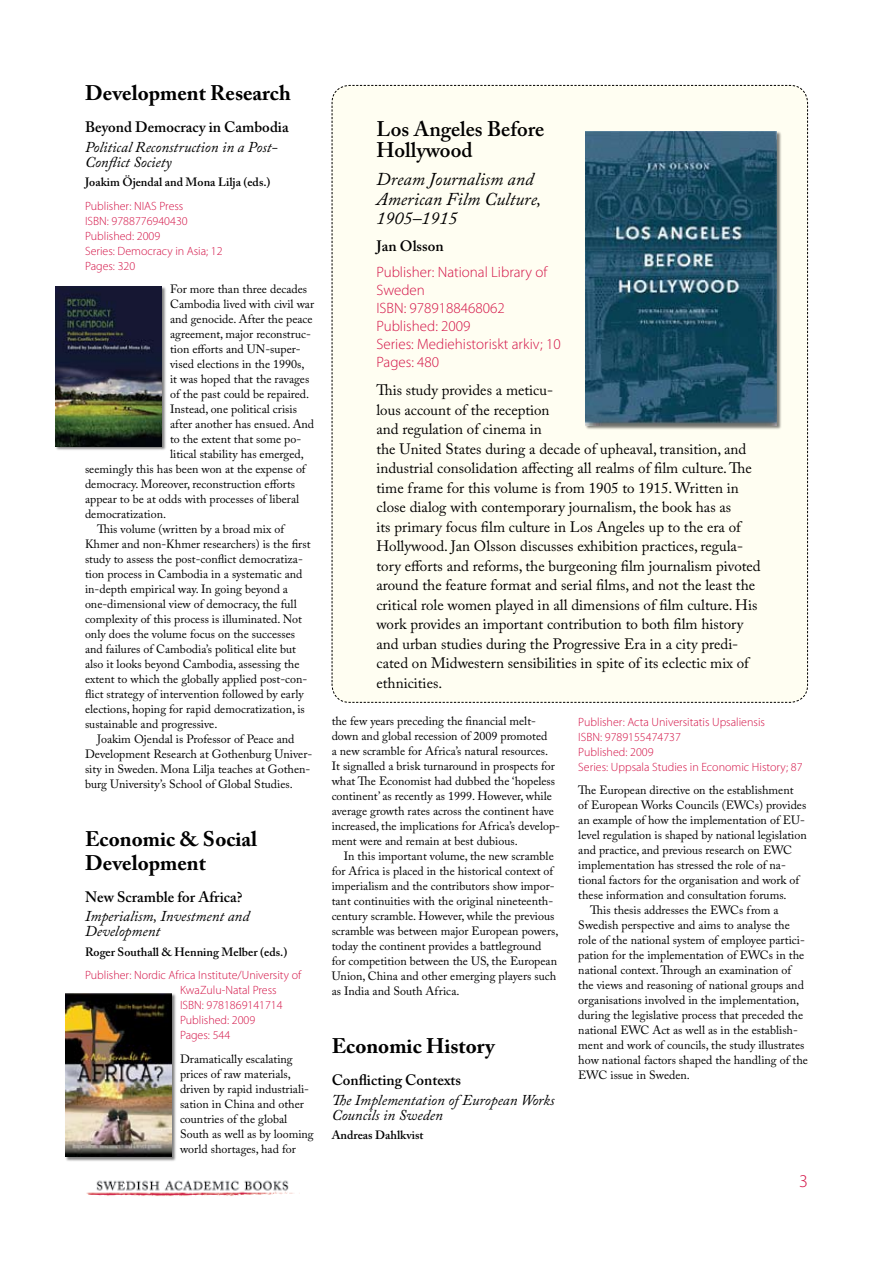
<style>
.page{position:relative;width:893px;height:1263px;background:#fff}
.page>*{position:absolute;margin:0;border:0;box-sizing:border-box;transform-origin:0 0}
.t1{font:700 21px/24px "Adobe Caslon Pro";color:#000}
.t2{font:600 21px/21px "Adobe Caslon Pro";color:#000}
.t3{font:italic 18px/19.5px "Adobe Caslon Pro";color:#000}
.t4{font:15px/19.5px "Adobe Caslon Pro";color:#000}
.t5{font:italic 15px/15px "Adobe Caslon Pro";color:#000}
.t6{font:300 15px/18px "Myriad Pro";color:#d31145}
.t7{font:600 15px "Adobe Caslon Pro";color:#000}
.t8{font:12px/15px "Adobe Caslon Pro";color:#000}
.t9{font:300 12px/15px "Myriad Pro";color:#d31145}
.t10{font:600 12px "Adobe Caslon Pro";color:#000}
</style>
<div class="page">
<img style="left:86px;top:1180px;width:214px;height:16px">
<div style="left:331px;top:85px;width:477px;height:618px;background:#fffef2"></div>
<div style="left:584px;top:130px;width:198px;height:301px;background:#000;opacity:.5"></div>
<img style="left:585px;top:131px;width:192px;height:294px">
<div style="left:54px;top:286px;width:113px;height:166px;background:#000;opacity:.5"></div>
<img style="left:55px;top:287px;width:107px;height:159px">
<div style="left:64px;top:992px;width:113px;height:170px;background:#000;opacity:.5"></div>
<img style="left:65px;top:993px;width:106px;height:164px">
<h1 class="t1" style="left:85px;top:81px;width:207px">Development Research</h1>
<p class="t7" style="left:85px;top:119px;width:205px">Beyond Democracy in Cambodia</p>
<p class="t5" style="left:85px;top:139px;width:194px">Political Reconstruction in a Post-<br>Conflict Society</p>
<p class="t10" style="left:85px;top:175px;width:187px">Joakim Öjendal and Mona Lilja (eds.)</p>
<p class="t9" style="left:85px;top:198px;width:139px">Publisher: NIAS Press<br>ISBN: 9788776940430<br>Published: 2009<br>Series: Democracy in Asia; 1 2<br>Pages: 320</p>
<p class="t8" style="left:170px;top:281px;width:139px">For more than three decades</p>
<p class="t8" style="left:170px;top:296px;width:146px">Cambodia lived with civil war</p>
<p class="t8" style="left:170px;top:311px;width:144px">and genocide. After the peace</p>
<p class="t8" style="left:170px;top:326px;width:142px">agreement, major reconstruc-</p>
<p class="t8" style="left:170px;top:341px;width:132px">tion efforts and UN-super-</p>
<p class="t8" style="left:170px;top:356px;width:136px">vised elections in the 1990s,</p>
<p class="t8" style="left:170px;top:371px;width:141px">it was hoped that the ravages</p>
<p class="t8" style="left:170px;top:386px;width:141px">of the past could be repaired.</p>
<p class="t8" style="left:170px;top:401px;width:128px">Instead, one political crisis</p>
<p class="t8" style="left:170px;top:416px;width:146px">after another has ensued. And</p>
<p class="t8" style="left:170px;top:431px;width:133px">to the extent that some po-</p>
<p class="t8" style="left:170px;top:446px;width:135px">litical stability has emerged,</p>
<p class="t8" style="left:85px;top:461px;width:224px">seemingly this has been won at the expense of</p>
<p class="t8" style="left:85px;top:476px;width:212px">democracy. Moreover, reconstruction efforts</p>
<p class="t8" style="left:85px;top:491px;width:216px">appear to be at odds with processes of liberal</p>
<p class="t8" style="left:85px;top:506px;width:83px">democratization.</p>
<p class="t8" style="left:97px;top:521px;width:190px">This volume (written by a broad mix of</p>
<p class="t8" style="left:85px;top:536px;width:227px">Khmer and non-Khmer researchers) is the first</p>
<p class="t8" style="left:85px;top:551px;width:219px">study to assess the post-conflict democratiza-</p>
<p class="t8" style="left:85px;top:566px;width:219px">tion process in Cambodia in a systematic and</p>
<p class="t8" style="left:85px;top:581px;width:205px">in-depth empirical way. In going beyond a</p>
<p class="t8" style="left:85px;top:596px;width:213px">one-dimensional view of democracy, the full</p>
<p class="t8" style="left:85px;top:611px;width:219px">complexity of this process is illuminated. Not</p>
<p class="t8" style="left:85px;top:626px;width:212px">only does the volume focus on the successes</p>
<p class="t8" style="left:85px;top:641px;width:213px">and failures of Cambodia’s political elite but</p>
<p class="t8" style="left:85px;top:656px;width:216px">also it looks beyond Cambodia, assessing the</p>
<p class="t8" style="left:85px;top:671px;width:224px">extent to which the globally applied post-con-</p>
<p class="t8" style="left:85px;top:686px;width:220px">flict strategy of intervention followed by early</p>
<p class="t8" style="left:85px;top:701px;width:221px">elections, hoping for rapid democratization, is</p>
<p class="t8" style="left:85px;top:716px;width:134px">sustainable and progressive.</p>
<p class="t8" style="left:97px;top:731px;width:199px">Joakim Ojendal is Professor of Peace and</p>
<p class="t8" style="left:85px;top:746px;width:229px">Development Research at Gothenburg Univer-</p>
<p class="t8" style="left:85px;top:761px;width:227px">sity in Sweden. Mona Lilja teaches at Gothen-</p>
<p class="t8" style="left:85px;top:776px;width:209px">burg University’s School of Global Studies.</p>
<h1 class="t1" style="left:85px;top:827px;width:174px">Economic &amp; Social<br>Development</h1>
<p class="t7" style="left:85px;top:888px;width:159px">New Scramble for Africa?</p>
<p class="t5" style="left:85px;top:909px;width:166px">Imperialism, Investment and<br>Development</p>
<p class="t10" style="left:85px;top:944px;width:204px">Roger Southall &amp; Henning Melber (eds.)</p>
<p class="t9" style="left:180px;top:967px;width:123px;text-indent:-95px">Publisher: Nordic Africa Institute/University of<br>KwaZulu-Natal Press<br>ISBN: 9781 8691 41 71 4<br>Published: 2009<br>Pages: 544</p>
<p class="t8" style="left:180px;top:1051px;width:135px">Dramatically escalating prices of raw materials, driven by rapid industriali&shy;sation in China and other countries of the global<br>South as well as by looming world shortages, had for</p>
<h1 class="t2" style="left:376px;top:119px;width:169px">Los Angeles Before<br>Hollywood</h1>
<h2 class="t3" style="left:376px;top:169px;width:167px">Dream Journalism and<br>American Film Culture,<br>1905–1915</h2>
<p class="t7" style="left:376px;top:237px;width:69px">Jan Olsson</p>
<p class="t6" style="left:376px;top:263px;width:186px">Publisher: National Library of<br>Sweden<br>ISBN: 97891 88468062<br>Published: 2009<br>Series: Mediehistoriskt arkiv; 1 0<br>Pages: 480</p>
<p class="t4" style="left:376px;top:380px;width:386px">This study provides a meticu-<br>lous account of the reception<br>and regulation of cinema in<br>the United States during a decade of upheaval, transition, and industrial consolidation affecting all realms of film culture. The time frame for this volume is from 1905 to 1915. Written in close dialog with contemporary journalism, the book has as<br>its primary focus film culture in Los Angeles up to the era of Hollywood. Jan Olsson discusses exhibition practices, regula&shy;tory efforts and reforms, the burgeoning film journalism pivoted around the feature format and serial films, and not the least the critical role women played in all dimensions of film culture. His work provides an important contribution to both film history and urban studies during the Progressive Era in a city predi&shy;cated on Midwestern sensibilities in spite of its eclectic mix of ethnicities.</p>
<p class="t8" style="left:332px;top:714px;width:230px">the few years preceding the financial melt&shy;down and global recession of 2009 promoted<br>a new scramble for Africa’s natural resources.<br>It signalled a brisk turnaround in prospects for what The Economist had dubbed the ‘hopeless continent’ as recently as 1999. However, while average growth rates across the continent have increased, the implications for Africa’s develop&shy;ment were and remain at best dubious.</p>
<p class="t8" style="left:332px;top:849px;width:228px;text-indent:12px">In this important volume, the new scramble for Africa is placed in the historical context of imperialism and the contributors show impor&shy;tant continuities with the original nineteenth&shy;century scramble. However, while the previous scramble was between major European powers, today the continent provides a battleground<br>for competition between the US, the European Union, China and other emerging players such as India and South Africa.</p>
<h1 class="t1" style="left:332px;top:1034px;width:165px">Economic History</h1>
<p class="t7" style="left:332px;top:1071px;width:131px">Conflicting Contexts</p>
<p class="t5" style="left:332px;top:1092px;width:224px">The Implementation of European Works<br>Councils in Sweden</p>
<p class="t10" style="left:332px;top:1128px;width:93px">Andreas Dahlkvist</p>
<p class="t9" style="left:578px;top:714px;width:226px">Publisher: Acta Universitatis Upsaliensis<br>ISBN: 97891 55474737<br>Published: 2009<br>Series: Uppsala Studies in Economic History; 87</p>
<p class="t8" style="left:578px;top:782px;width:217px">The European directive on the establishment</p>
<p class="t8" style="left:578px;top:797px;width:230px">of European Works Councils (EWCs) provides</p>
<p class="t8" style="left:578px;top:812px;width:228px">an example of how the implementation of EU-</p>
<p class="t8" style="left:578px;top:827px;width:230px">level regulation is shaped by national legislation</p>
<p class="t8" style="left:578px;top:842px;width:215px">and practice, and previous research on EWC</p>
<p class="t8" style="left:578px;top:857px;width:209px">implementation has stressed the role of na-</p>
<p class="t8" style="left:578px;top:872px;width:224px">tional factors for the organisation and work of</p>
<p class="t8" style="left:578px;top:887px;width:210px">these information and consultation forums.</p>
<p class="t8" style="left:590px;top:902px;width:190px">This thesis addresses the EWCs from a</p>
<p class="t8" style="left:578px;top:917px;width:213px">Swedish perspective and aims to analyse the</p>
<p class="t8" style="left:578px;top:932px;width:228px">role of the national system of employee partici-</p>
<p class="t8" style="left:578px;top:947px;width:227px">pation for the implementation of EWCs in the</p>
<p class="t8" style="left:578px;top:962px;width:216px">national context. Through an examination of</p>
<p class="t8" style="left:578px;top:977px;width:227px">the views and reasoning of national groups and</p>
<p class="t8" style="left:578px;top:992px;width:222px">organisations involved in the implementation,</p>
<p class="t8" style="left:578px;top:1007px;width:226px">during the legislative process that preceded the</p>
<p class="t8" style="left:578px;top:1022px;width:221px">national EWC Act as well as in the establish-</p>
<p class="t8" style="left:578px;top:1037px;width:228px">ment and work of councils, the study illustrates</p>
<p class="t8" style="left:578px;top:1052px;width:231px">how national factors shaped the handling of the</p>
<p class="t8" style="left:578px;top:1067px;width:113px">EWC issue in Sweden.</p>
</div>
